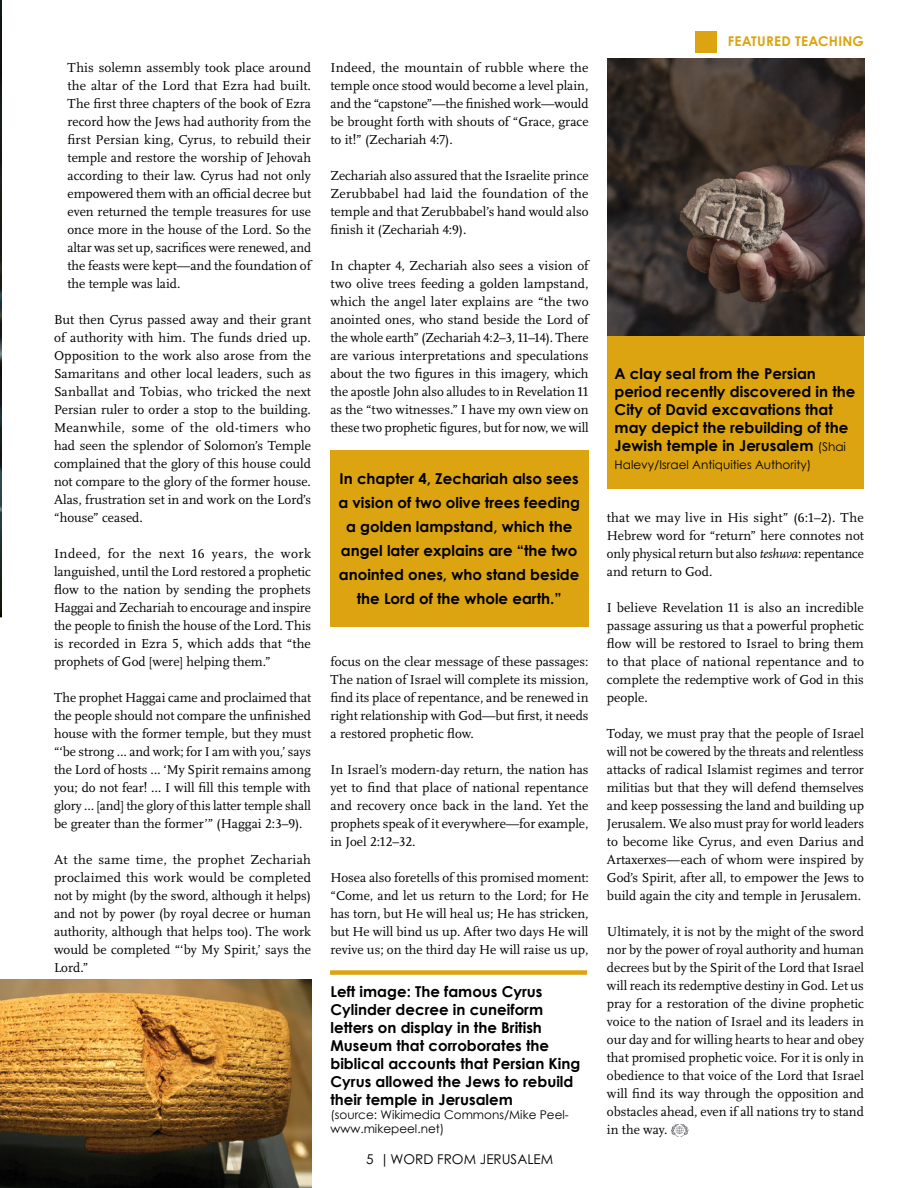
<style>
.page{position:relative;width:918px;height:1188px;background:#fff}
.page>*{position:absolute;margin:0;border:0;box-sizing:border-box;transform-origin:0 0}
.t1{font:700 15px/18px "Century Gothic";color:#000}
.t2{font:13.5px/18px "Scala Pro";color:#000;text-align:justify}
.t3{font:13.5px "Century Gothic Pro";color:#000}
.t4{font:700 13.5px "Century Gothic Pro";letter-spacing:.02em;color:#dba410}
.t5{font:12px/14.4px "Century Gothic";color:#000}
.s1{font-weight:400;font-size:12px}
.s2{font-style:italic}
</style>
<div class="page">
<img style="left:0;top:0;width:1px;height:528px">
<hr style="left:0;top:528px;width:2px;height:89px;background:#dba410">
<svg style="left:671px;top:1124px;width:17px;height:13px"></svg>
<div style="left:330px;top:451px;width:259px;height:176px;background:#dba410"></div>
<div style="left:607px;top:336px;width:257px;height:153px;background:#dba410"></div>
<img style="left:0;top:979px;width:312px;height:209px">
<img style="left:607px;top:59px;width:257px;height:277px">
<div style="left:330px;top:970px;width:257px;height:5px;background:#dba410"></div>
<div style="left:696px;top:31px;width:21px;height:22px;background:#dba410"></div>
<p class="t2" style="left:68px;top:59px;width:245px">This solemn assembly took place around the altar of the Lord that Ezra had built.<br>The first three chapters of the book of Ezra record how the Jews had authority from the first Persian king, Cyrus, to rebuild their temple and restore the worship of Jehovah according to their law. Cyrus had not only empowered them with an official decree but even returned the temple treasures for use once more in the house of the Lord. So the altar was set up, sacrifices were renewed, and the feasts were kept—and the foundation of the temple was laid.</p>
<p class="t2" style="left:54px;top:311px;width:259px">But then Cyrus passed away and their grant of authority with him. The funds dried up.<br>Opposition to the work also arose from the Samaritans and other local leaders, such as Sanballat and Tobias, who tricked the next Persian ruler to order a stop to the building.<br>Meanwhile, some of the old-timers who had seen the splendor of Solomon’s Temple complained that the glory of this house could not compare to the glory of the former house.<br>Alas, frustration set in and work on the Lord’s “house” ceased.</p>
<p class="t2" style="left:54px;top:545px;width:259px">Indeed, for the next 16 years, the work languished, until the Lord restored a prophetic flow to the nation by sending the prophets Haggai and Zechariah to encourage and inspire the people to finish the house of the Lord. This is recorded in Ezra 5, which adds that “the prophets of God [were] helping them.”</p>
<p class="t2" style="left:54px;top:689px;width:259px">The prophet Haggai came and proclaimed that the people should not compare the unfinished house with the former temple, but they must “‘be strong … and work; for I am with you,’ says the Lord of hosts … ‘My Spirit remains among you; do not fear! … I will fill this temple with glory … [and] the glory of this latter temple shall be greater than the former’” (Haggai 2:3–9).</p>
<p class="t2" style="left:54px;top:851px;width:259px">At the same time, the prophet Zechariah proclaimed this work would be completed not by might (by the sword, although it helps) and not by power (by royal decree or human authority, although that helps too). The work would be completed “‘by My Spirit,’ says the Lord.”</p>
<p class="t2" style="left:330px;top:59px;width:260px">Indeed, the mountain of rubble where the temple once stood would become a level plain, and the “capstone”—the finished work—would be brought forth with shouts of “Grace, grace to it!” (Zechariah 4:7).</p>
<p class="t2" style="left:330px;top:167px;width:260px">Zechariah also assured that the Israelite prince Zerubbabel had laid the foundation of the temple and that Zerubbabel’s hand would also finish it (Zechariah 4:9).</p>
<p class="t2" style="left:330px;top:257px;width:260px">In chapter 4, Zechariah also sees a vision of two olive trees feeding a golden lampstand, which the angel later explains are “the two anointed ones, who stand beside the Lord of the whole earth” (Zechariah 4:2–3, 11–14). There are various interpretations and speculations about the two figures in this imagery, which the apostle John also alludes to in Revelation 11 as the “two witnesses.” I have my own view on these two prophetic figures, but for now, we will</p>
<p class="t1" style="left:338px;top:466px;width:243px;line-height:24px;text-align:center">In chapter 4, Zechariah also sees a vision of two olive trees feeding a golden lampstand, which the angel later explains are “the two anointed ones, who stand beside the Lord of the whole earth.”</p>
<p class="t2" style="left:330px;top:653px;width:260px">focus on the clear message of these passages:<br>The nation of Israel will complete its mission, find its place of repentance, and be renewed in right relationship with God—but first, it needs a restored prophetic flow.</p>
<p class="t2" style="left:330px;top:761px;width:260px">In Israel’s modern-day return, the nation has yet to find that place of national repentance and recovery once back in the land. Yet the prophets speak of it everywhere—for example, in Joel 2:12–32.</p>
<p class="t2" style="left:330px;top:869px;width:260px">Hosea also foretells of this promised moment: “Come, and let us return to the Lord; for He has torn, but He will heal us; He has stricken, but He will bind us up. After two days He will revive us; on the third day He will raise us up,</p>
<p class="t1" style="left:330px;top:981px;width:251px">Left image: The famous Cyrus<br>Cylinder decree in cuneiform letters on display in the British<br>Museum that corroborates the biblical accounts that Persian King<br>Cyrus allowed the Jews to rebuild their temple in Jerusalem</p>
<p class="t5" style="left:330px;top:1107px;width:240px">(source: Wikimedia Commons/Mike Peel&shy;www.mikepeel.net)</p>
<p class="t3" style="left:366px;top:1151px;width:189px">5 |WORD FROM JERUSALEM</p>
<p class="t4" style="left:728px;top:33px;width:138px">FEATURED TEACHING</p>
<p class="t1" style="left:615px;top:364px;width:242px">A clay seal from the Persian period recently discovered in the<br>City of David excavations that may depict the rebuilding of the<br>Jewish temple in Jerusalem <span class="s1">(Shai</span></p>
<p class="t5" style="left:615px;top:457px;width:198px">Halevy/Israel Antiquities Authority)</p>
<p class="t2" style="left:607px;top:509px;width:259px">that we may live in His sight” (6:1–2). The Hebrew word for “return” here connotes not only physical return but also <span class="s2">teshuva</span>: repentance and return to God.</p>
<p class="t2" style="left:607px;top:599px;width:259px">I believe Revelation 11 is also an incredible passage assuring us that a powerful prophetic flow will be restored to Israel to bring them to that place of national repentance and to complete the redemptive work of God in this people.</p>
<p class="t2" style="left:607px;top:725px;width:259px">Today, we must pray that the people of Israel will not be cowered by the threats and relentless attacks of radical Islamist regimes and terror militias but that they will defend themselves and keep possessing the land and building up Jerusalem. We also must pray for world leaders to become like Cyrus, and even Darius and Artaxerxes—each of whom were inspired by God’s Spirit, after all, to empower the Jews to build again the city and temple in Jerusalem.</p>
<p class="t2" style="left:607px;top:923px;width:259px">Ultimately, it is not by the might of the sword nor by the power of royal authority and human decrees but by the Spirit of the Lord that Israel will reach its redemptive destiny in God. Let us pray for a restoration of the divine prophetic voice to the nation of Israel and its leaders in our day and for willing hearts to hear and obey that promised prophetic voice. For it is only in obedience to that voice of the Lord that Israel will find its way through the opposition and obstacles ahead, even if all nations try to stand in the way.</p>
</div>
